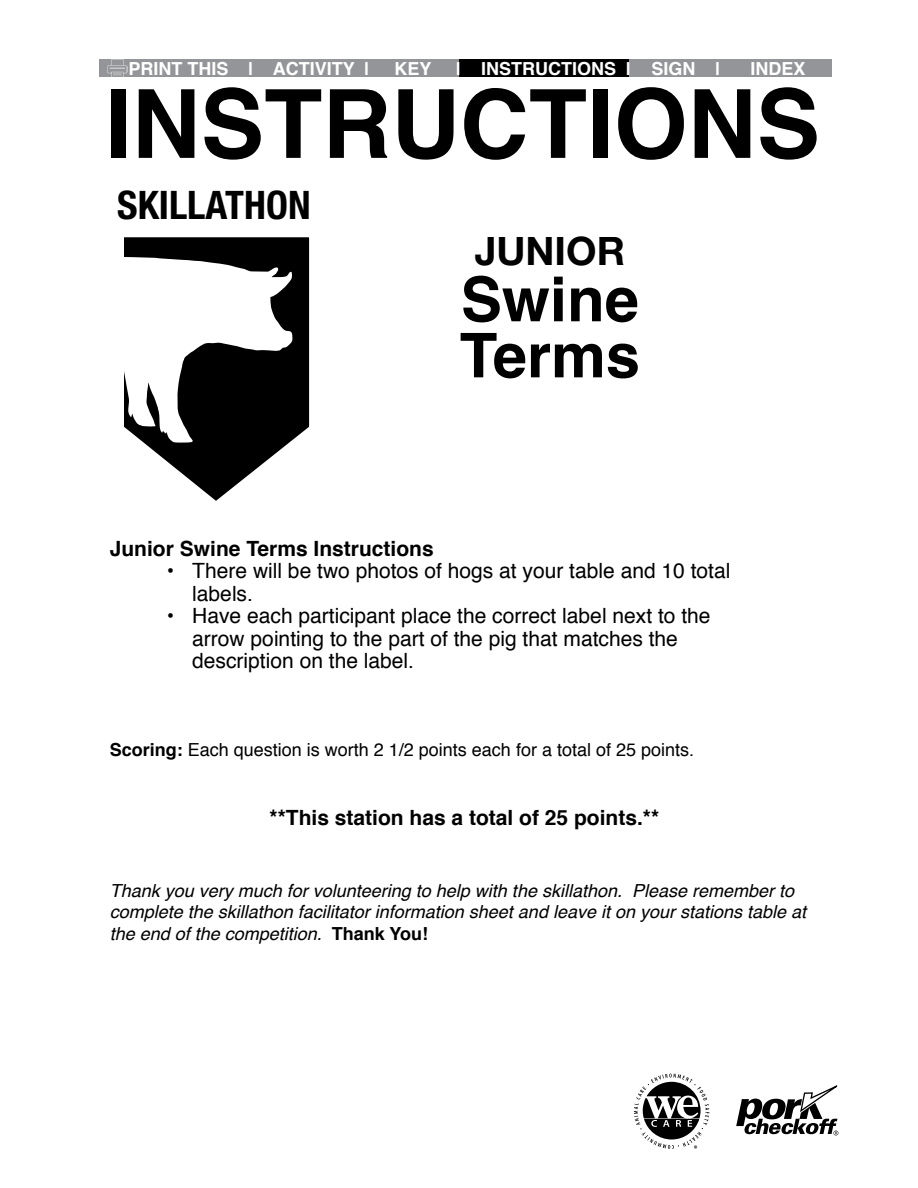
<style>
.page{position:relative;width:918px;height:1188px;background:#fff}
.page>*{position:absolute;margin:0;border:0;box-sizing:border-box;transform-origin:0 0}
.t1{font:700 95.25px "Helvetica";color:#000}
.t2{font:700 61.65px/56.1px "Helvetica";color:#000}
.t3{font:700 condensed 39.45px "Helvetica Neue LT Std";color:#000}
.t4{font:700 39.3px "Helvetica Neue LT Std";color:#000}
.t5{font:21px/22.5px "Helvetica";color:#000}
.t6{font:700 21px "Helvetica";color:#000}
.t7{font:italic 18px/21.6px "Helvetica";color:#000}
.t8{font:18px "Helvetica";color:#000}
.t9{font:700 18px "Helvetica";color:#fff}
.s1{font-weight:700}
.s2{font-weight:700;font-style:normal}
</style>
<div class="page">
<svg style="left:124px;top:237px;width:186px;height:264px"></svg>
<svg style="left:124px;top:253px;width:169px;height:218px"></svg>
<svg style="left:736px;top:1085px;width:102px;height:50px"></svg>
<svg style="left:634px;top:1074px;width:75px;height:75px"></svg>
<div style="left:99px;top:59px;width:733px;height:18px;background:#939598"></div>
<div style="left:459px;top:59px;width:169px;height:18px;background:#000"></div>
<img style="left:107px;top:59px;width:21px;height:18px">
<p class="t9" style="left:128px;top:54px;width:243px">PRINT THIS | ACTIVITY |</p>
<p class="t9" style="left:395px;top:54px;width:39px">KEY</p>
<p class="t9" style="left:456px;top:54px;width:266px">| INSTRUCTIONS | SIGN |</p>
<p class="t9" style="left:750px;top:54px;width:57px">INDEX</p>
<h1 class="t1" style="left:105px;top:47px;width:716px">INSTRUCTIONS</h1>
<h3 class="t3" style="left:117px;top:181px;width:195px">SKILLATHON</h3>
<h3 class="t4" style="left:475px;top:227px;width:152px">JUNIOR</h3>
<h2 class="t2" style="left:460px;top:272px;width:182px">Swine<br>Terms</h2>
<p class="t6" style="left:110px;top:531px;width:326px">Junior Swine Terms Instructions</p>
<p class="t5" style="left:192px;top:560px;width:540px;text-indent:-25px">• There will be two photos of hogs at your table and 10 total labels.</p>
<p class="t5" style="left:192px;top:605px;width:520px;text-indent:-25px">• Have each participant place the correct label next to the arrow pointing to the part of the pig that matches the description on the label.</p>
<p class="t8" style="left:110px;top:736px;width:586px"><span class="s1">Scoring:</span> Each question is worth 2 1/2 points each for a total of 25 points.</p>
<p class="t6" style="left:270px;top:801px;width:391px">**This station has a total of 25 points.**</p>
<p class="t7" style="left:110px;top:880px;width:698px">Thank you very much for volunteering to help with the skillathon. Please remember to complete the skillathon facilitator information sheet and leave it on your stations table at the end of the competition. <span class="s2">Thank You!</span></p>
</div>
